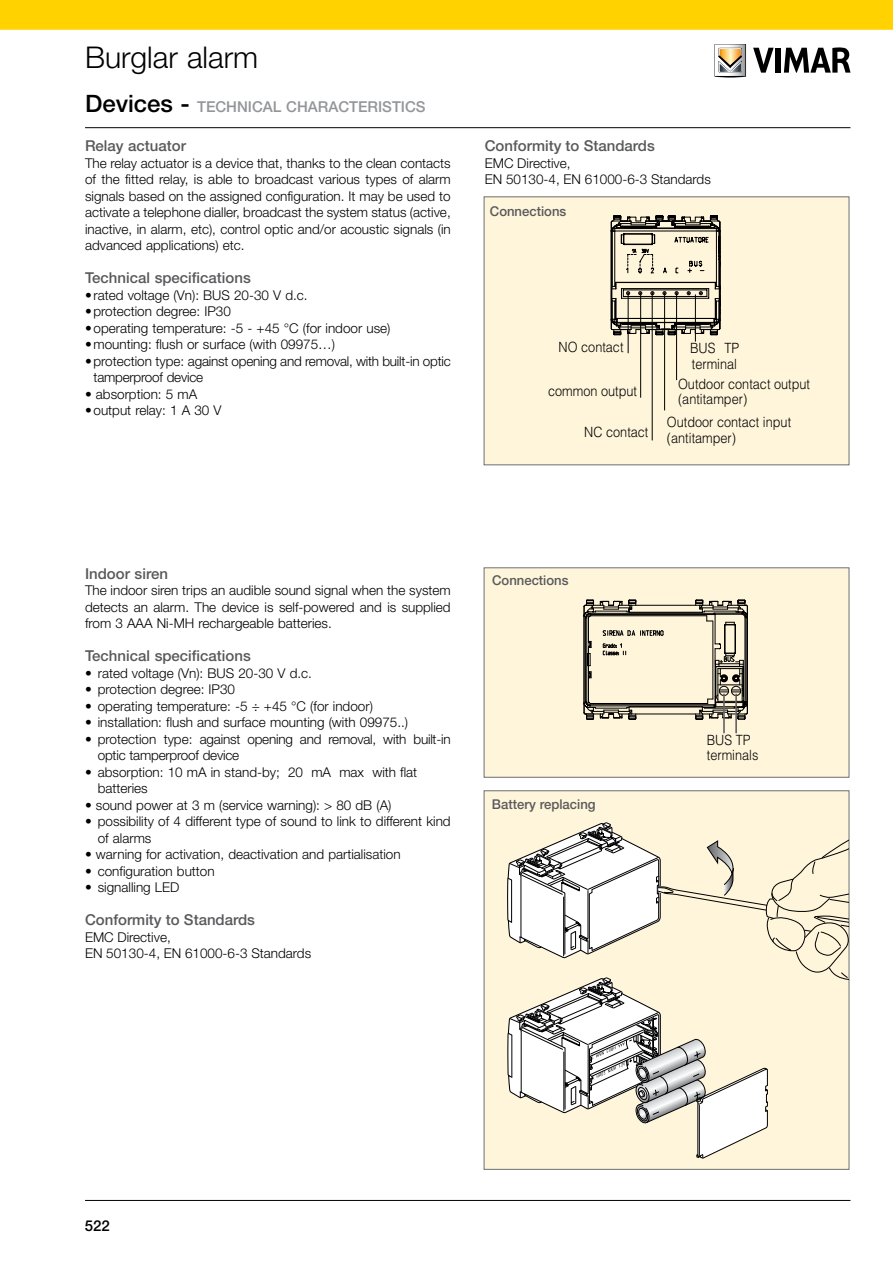
<style>
.page{position:relative;width:893px;height:1263px;background:#fff}
.page>*{position:absolute;margin:0;border:0;box-sizing:border-box;transform-origin:0 0}
.t1{font:300 30px "Helvetica Neue LT Std";color:#000}
.t2{font:500 15px "Helvetica Neue LT Std";color:#58595b}
.t3{font:500 15px "Helvetica Neue LT Std";color:#939598}
.t4{font:500 15px "Helvetica Neue LT Std";color:#000}
.t5{font:300 14.1px/15.5px "Helvetica LT Std";color:#000;scale:.9 1}
.t6{font:300 13.5px/16.5px "Helvetica Neue LT Std";color:#000}
.t7{font:500 13.5px "Helvetica Neue LT Std";color:#58595b}
.s1{font-size:24px;color:#000}
</style>
<div class="page">
<hr style="left:85px;top:127px;width:765px;height:1px;background:#000">
<hr style="left:85px;top:1200px;width:765px;height:1px;background:#000">
<svg style="left:715px;top:72px;width:31px;height:6px"></svg>
<div style="left:776px;top:48px;width:5px;height:25px;background:#000"></div>
<svg style="left:784px;top:72px;width:66px;height:1px"></svg>
<svg style="left:0;top:0;width:892px;height:72px"></svg>
<svg style="left:892px;top:0;width:1px;height:30px"></svg>
<div style="left:484px;top:197px;width:365px;height:268px;background:#fff5db"></div>
<hr style="left:695px;top:294px;width:1px;height:48px;background:#000">
<hr style="left:628px;top:294px;width:1px;height:59px;background:#000">
<hr style="left:676px;top:293px;width:1px;height:87px;background:#000">
<hr style="left:664px;top:294px;width:1px;height:116px;background:#000">
<hr style="left:652px;top:294px;width:1px;height:146px;background:#000">
<hr style="left:640px;top:294px;width:1px;height:104px;background:#000">
<svg style="left:611px;top:216px;width:110px;height:120px"></svg>
<div style="left:484px;top:196px;width:365px;height:269px;border:1px solid #6d6f71"></div>
<div style="left:484px;top:568px;width:365px;height:209px;background:#fff5db"></div>
<svg style="left:584px;top:600px;width:164px;height:120px"></svg>
<hr style="left:723px;top:694px;width:2px;height:39px;background:#fff">
<hr style="left:735px;top:694px;width:2px;height:39px;background:#fff">
<hr style="left:724px;top:694px;width:1px;height:39px;background:#000">
<hr style="left:736px;top:694px;width:1px;height:39px;background:#000">
<div style="left:484px;top:567px;width:365px;height:211px;border:1px solid #6d6f71"></div>
<div style="left:484px;top:790px;width:365px;height:380px;background:#fff5db;border:1px solid #6d6f71"></div>
<svg style="left:507px;top:822px;width:341px;height:336px"></svg>
<h1 class="t1" style="left:85px;top:39px;width:175px">Burglar alarm</h1>
<p class="t3" style="left:85px;top:98px;width:342px"><span class="s1">Devices -</span> TECHNICAL CHARACTERISTICS</p>
<p class="t2" style="left:85px;top:137px;width:103px">Relay actuator</p>
<p class="t6" style="left:85px;top:154px;width:367px;text-align:justify">The relay actuator is a device that, thanks to the clean contacts of the fitted relay, is able to broadcast various types of alarm signals based on the assigned configuration. It may be used to activate a telephone dialler, broadcast the system status (active, inactive, in alarm, etc), control optic and/or acoustic signals (in advanced applications) etc.</p>
<p class="t2" style="left:85px;top:269px;width:167px">Technical specifications</p>
<p class="t6" style="left:85px;top:286px;width:224px">• rated voltage (Vn): BUS 20-30 V d.c.</p>
<p class="t6" style="left:85px;top:303px;width:147px">•protection degree: IP30</p>
<p class="t6" style="left:85px;top:319px;width:307px">•operating temperature: -5 - +45 °C (for indoor use)</p>
<p class="t6" style="left:85px;top:336px;width:251px">•mounting: flush or surface (with 09975…)</p>
<p class="t6" style="left:94px;top:352px;width:359px;text-indent:-9px">•protection type: against opening and removal, with built-in optic tamperproof device</p>
<p class="t6" style="left:85px;top:385px;width:114px">• absorption: 5 mA</p>
<p class="t6" style="left:85px;top:402px;width:138px">•output relay: 1 A 30 V</p>
<p class="t2" style="left:485px;top:137px;width:172px">Conformity to Standards</p>
<p class="t6" style="left:485px;top:154px;width:228px">EMC Directive,<br>EN 50130-4, EN 61000-6-3 Standards</p>
<p class="t7" style="left:490px;top:203px;width:78px">Connections</p>
<p class="t5" style="left:559px;top:339px;width:74px">NO contact</p>
<p class="t5" style="left:690px;top:340px;width:56px">BUS TP terminal</p>
<p class="t5" style="left:548px;top:383px;width:100px">common output</p>
<p class="t5" style="left:584px;top:424px;width:73px">NC contact</p>
<p class="t5" style="left:678px;top:376px;width:148px">Outdoor contact output (antitamper)</p>
<p class="t5" style="left:667px;top:414px;width:140px">Outdoor contact input (antitamper)</p>
<p class="t2" style="left:85px;top:564px;width:84px">Indoor siren</p>
<p class="t6" style="left:85px;top:582px;width:367px;text-align:justify">The indoor siren trips an audible sound signal when the system detects an alarm. The device is self-powered and is supplied from 3 AAA Ni-MH rechargeable batteries.</p>
<p class="t2" style="left:85px;top:647px;width:167px">Technical specifications</p>
<p class="t6" style="left:85px;top:664px;width:228px">• rated voltage (Vn): BUS 20-30 V d.c.</p>
<p class="t6" style="left:85px;top:681px;width:152px">• protection degree: IP30</p>
<p class="t6" style="left:85px;top:697px;width:289px">• operating temperature: -5 ÷ +45 °C (for indoor)</p>
<p class="t6" style="left:85px;top:714px;width:325px">• installation: flush and surface mounting (with 09975..)</p>
<p class="t6" style="left:98px;top:730px;width:354px;text-indent:-13px">• protection type: against opening and removal, with built-in optic tamperproof device</p>
<p class="t6" style="left:98px;top:763px;width:321px;text-indent:-13px">• absorption: 10 mA in stand-by; 20 mA max with flat batteries</p>
<p class="t6" style="left:85px;top:796px;width:308px">• sound power at 3 m (service warning): &gt; 80 dB (A)</p>
<p class="t6" style="left:98px;top:813px;width:354px;text-indent:-13px">• possibility of 4 different type of sound to link to different kind of alarms</p>
<p class="t6" style="left:85px;top:846px;width:317px">• warning for activation, deactivation and partialisation</p>
<p class="t6" style="left:85px;top:862px;width:131px">• configuration button</p>
<p class="t6" style="left:85px;top:879px;width:96px">• signalling LED</p>
<p class="t2" style="left:85px;top:911px;width:172px">Conformity to Standards</p>
<p class="t6" style="left:85px;top:928px;width:228px">EMC Directive,<br>EN 50130-4, EN 61000-6-3 Standards</p>
<p class="t7" style="left:492px;top:572px;width:78px">Connections</p>
<p class="t7" style="left:492px;top:796px;width:105px">Battery replacing</p>
<p class="t5" style="left:707px;top:733px;width:59px;line-height:14.5px">BUS TP terminals</p>
<p class="t4" style="left:85px;top:1217px;width:27px">522</p>
</div>
